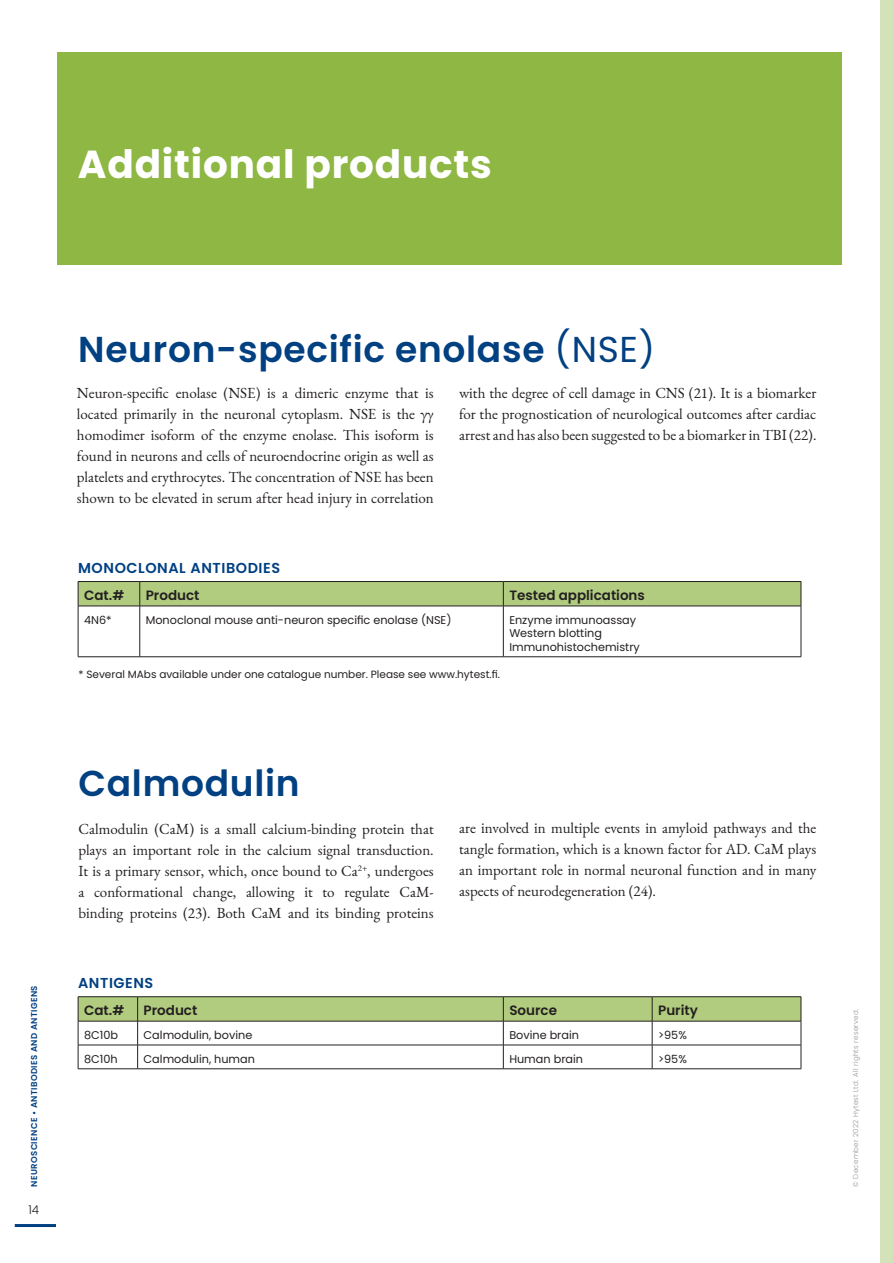
<style>
.page{position:relative;width:893px;height:1263px;background:#fff}
.page>*{position:absolute;margin:0;border:0;box-sizing:border-box;transform-origin:0 0}
.Otsikko{font:700 39px "Poppins";letter-spacing:.02em;color:#fff}
.Otsikko-2{font:600 36px "Poppins";letter-spacing:.02em;color:#014081}
.Leipis_9pt{font:15px/21px "EB Garamond";color:#231f20;text-align:justify}
.Väliotsikko{font:600 14.4px "Poppins";letter-spacing:.04em;color:#014081}
.Taulukko_otsikko_bold{font:600 13.5px "Poppins";color:#231f20}
.t1{font:300 12px "Poppins";color:#231f20}
.Taulukko_7_5pt{font:11.25px "Poppins";color:#231f20}
.Kuvateksti_bold{font:10.5px "Poppins";color:#231f20}
.t2{font:600 8.55px "Poppins";letter-spacing:.04em;color:#014081}
.t3{font:300 7.05px "Poppins";letter-spacing:.04em;color:#939598}
.s1{font-weight:400}
</style>
<div class="page">
<hr style="left:15px;top:1224px;width:41px;height:3px;background:#014081">
<div style="left:880px;top:0;width:13px;height:1263px;background:#d4e2b9"></div>
<hr style="left:78px;top:996px;width:60px;height:1px;background:#231f20">
<hr style="left:138px;top:996px;width:365px;height:1px;background:#231f20">
<hr style="left:503px;top:996px;width:149px;height:1px;background:#231f20">
<hr style="left:652px;top:996px;width:149px;height:1px;background:#231f20">
<svg style="left:78px;top:997px;width:724px;height:72px"></svg>
<hr style="left:78px;top:1021px;width:60px;height:1px;background:#231f20">
<hr style="left:138px;top:1021px;width:365px;height:1px;background:#231f20">
<hr style="left:503px;top:1021px;width:149px;height:1px;background:#231f20">
<hr style="left:652px;top:1021px;width:149px;height:1px;background:#231f20">
<svg style="left:78px;top:581px;width:724px;height:76px"></svg>
<hr style="left:78px;top:606px;width:62px;height:1px;background:#231f20">
<hr style="left:140px;top:606px;width:363px;height:1px;background:#231f20">
<hr style="left:503px;top:606px;width:298px;height:1px;background:#231f20">
<div style="left:57px;top:52px;width:785px;height:213px;background:#8eb744"></div>
<p class="Otsikko" style="left:78px;top:142px;width:415px">Additional products</p>
<p class="t2" style="left:29px;top:1187px;width:203px;rotate:-90deg">NEUROSCIENCE • ANTIBODIES AND ANTIGENS</p>
<p class="t1" style="left:28px;top:1202px;width:12px">14</p>
<p class="Otsikko-2" style="left:78px;top:328px;width:578px">Neuron-specific enolase <span class="s1">(NSE)</span></p>
<p class="Leipis_9pt" style="left:77px;top:383px;width:358px">Neuron-specific enolase (NSE) is a dimeric enzyme that is located primarily in the neuronal cytoplasm. NSE is the γγ homodimer isoform of the enzyme enolase. This isoform is found in neurons and cells of neuroendocrine origin as well as platelets and erythrocytes. The concentration of NSE has been shown to be elevated in serum after head injury in correlation</p>
<p class="Leipis_9pt" style="left:459px;top:382px;width:359px">with the degree of cell damage in CNS (21). It is a biomarker for the prognostication of neurological outcomes after cardiac arrest and has also been suggested to be a biomarker in TBI (22).</p>
<p class="Väliotsikko" style="left:78px;top:560px;width:204px">MONOCLONAL ANTIBODIES</p>
<p class="Taulukko_otsikko_bold" style="left:84px;top:587px;width:42px">Cat.#</p>
<p class="Taulukko_otsikko_bold" style="left:146px;top:587px;width:55px">Product</p>
<p class="Taulukko_otsikko_bold" style="left:509px;top:587px;width:137px">Tested applications</p>
<p class="Taulukko_7_5pt" style="left:84px;top:613px;width:29px">4N6*</p>
<p class="Taulukko_7_5pt" style="left:146px;top:613px;width:307px">Monoclonal mouse anti-neuron specific enolase (NSE)</p>
<p class="Taulukko_7_5pt" style="left:509px;top:613px;width:128px">Enzyme immunoassay</p>
<p class="Taulukko_7_5pt" style="left:509px;top:627px;width:94px">Western blotting</p>
<p class="Taulukko_7_5pt" style="left:509px;top:640px;width:132px">Immunohistochemistry</p>
<p class="Kuvateksti_bold" style="left:78px;top:668px;width:423px">* Several MAbs available under one catalogue number. Please see www.hytest.fi.</p>
<p class="Otsikko-2" style="left:78px;top:763px;width:223px">Calmodulin</p>
<p class="Leipis_9pt" style="left:78px;top:818px;width:357px">Calmodulin (CaM) is a small calcium-binding protein that plays an important role in the calcium signal transduction.<br>It is a primary sensor, which, once bound to Ca<sup>2+</sup>, undergoes a conformational change, allowing it to regulate CaM&shy;binding proteins (23). Both CaM and its binding proteins</p>
<p class="Leipis_9pt" style="left:459px;top:817px;width:359px">are involved in multiple events in amyloid pathways and the tangle formation, which is a known factor for AD. CaM plays an important role in normal neuronal function and in many aspects of neurodegeneration (24).</p>
<p class="Väliotsikko" style="left:78px;top:975px;width:77px">ANTIGENS</p>
<p class="Taulukko_otsikko_bold" style="left:84px;top:1002px;width:42px">Cat.#</p>
<p class="Taulukko_otsikko_bold" style="left:144px;top:1002px;width:55px">Product</p>
<p class="Taulukko_otsikko_bold" style="left:509px;top:1002px;width:49px">Source</p>
<p class="Taulukko_otsikko_bold" style="left:658px;top:1002px;width:41px">Purity</p>
<p class="Taulukko_7_5pt" style="left:84px;top:1028px;width:36px">8C10b</p>
<p class="Taulukko_7_5pt" style="left:144px;top:1028px;width:110px">Calmodulin, bovine</p>
<p class="Taulukko_7_5pt" style="left:509px;top:1028px;width:71px">Bovine brain</p>
<p class="Taulukko_7_5pt" style="left:658px;top:1028px;width:30px">&gt;95%</p>
<p class="Taulukko_7_5pt" style="left:84px;top:1052px;width:35px">8C10h</p>
<p class="Taulukko_7_5pt" style="left:144px;top:1052px;width:113px">Calmodulin, human</p>
<p class="Taulukko_7_5pt" style="left:509px;top:1052px;width:75px">Human brain</p>
<p class="Taulukko_7_5pt" style="left:658px;top:1052px;width:30px">&gt;95%</p>
<p class="t3" style="left:851px;top:1187px;width:180px;rotate:-90deg">© December 2022 Hytest Ltd. All rights reserved.</p>
</div>
